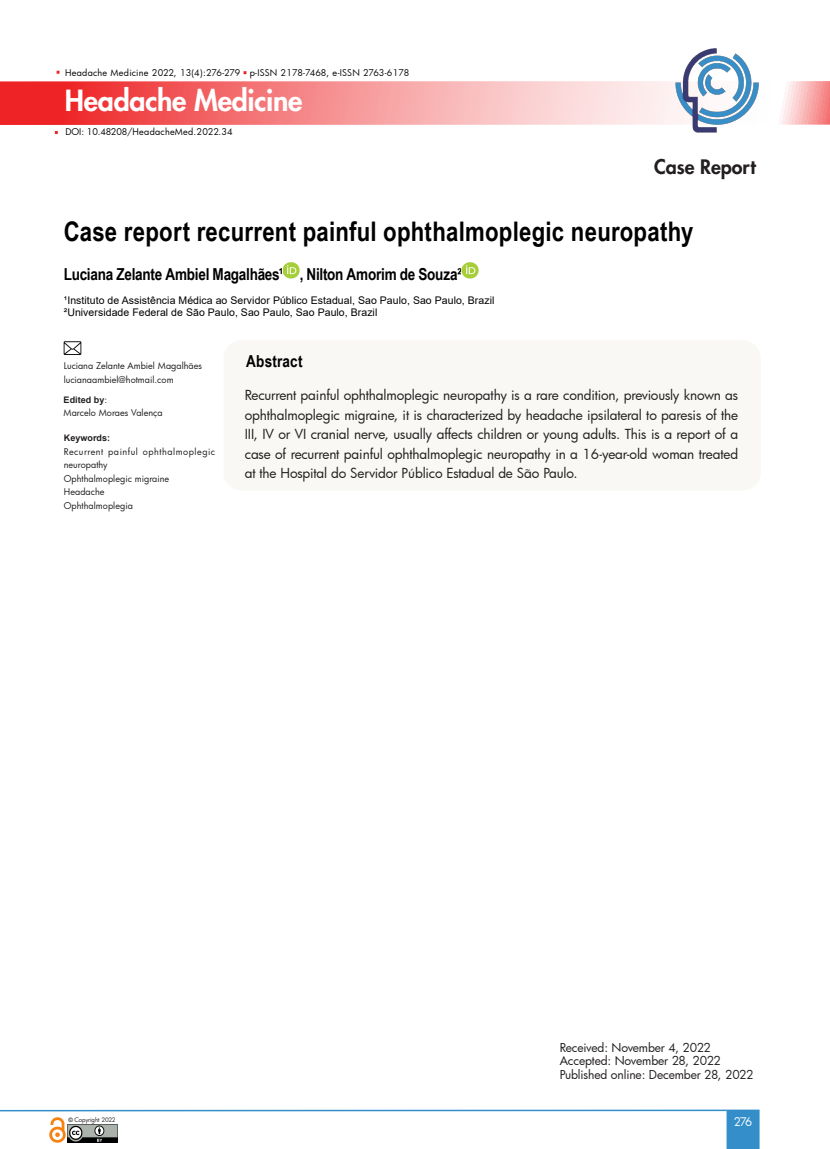
<style>
.page{position:relative;width:830px;height:1149px;background:#fff}
.page>*{position:absolute;margin:0;border:0;box-sizing:border-box;transform-origin:0 0}
.t1{font:800 28.5px "Futura";letter-spacing:-.01em;color:#fff}
.t2{font:700 27px "Arial Narrow";letter-spacing:.01em;color:#000}
.t3{font:800 19.5px "Futura";color:#231f20}
.t4{font:700 16.5px "Arial Narrow";letter-spacing:-.015em;color:#000}
.t5{font:700 16.5px "Arial Narrow";letter-spacing:.01em;color:#000}
.texto{font:13.5px/19.5px "Futura";letter-spacing:-.01em;color:#231f20;text-align:justify}
.texto-2{font:12px "Futura";letter-spacing:-.01em;color:#231f20}
.t6{font:11.55px "Futura";color:#fff}
.texto-3{font:10.5px "Arial";letter-spacing:.005em;color:#000}
.texto-4{font:9px "Futura";letter-spacing:.005em;color:#231f20}
.t7{font:9px "Futura";letter-spacing:.025em;color:#040503}
.texto-5{font:9px/13.5px "Futura";letter-spacing:.06em;color:#231f20}
.texto-6{font:700 9px "Arial";letter-spacing:.005em;color:#231f20}
.t8{font:6px "Futura";letter-spacing:-.02em;color:#231f20}
.s1{font-style:inherit}
.s2{font-family:"Futura";font-weight:400}
.s3{font-family:"Arial";font-weight:700}
</style>
<div class="page">
<svg style="left:0;top:81px;width:829px;height:44px;background:#f69394"></svg>
<svg style="left:726px;top:1109px;width:33px;height:39px"></svg>
<hr style="left:0;top:1109px;width:726px;height:1px;background:#338eca">
<img style="left:67px;top:1124px;width:50px;height:18px">
<img style="left:49px;top:1117px;width:17px;height:25px">
<img style="left:674px;top:48px;width:85px;height:85px">
<img style="left:283px;top:263px;width:17px;height:16px">
<img style="left:461px;top:263px;width:17px;height:16px">
<div style="left:223px;top:340px;width:537px;height:150px;background:#f9f8f5;border-radius:18px"></div>
<img style="left:64px;top:341px;width:18px;height:14px">
<p class="t7" style="left:65px;top:66px;width:345px">Headache Medicine 2022, 13(4):276-279 p-ISSN 2178-7468, e-ISSN 2763-6178</p>
<h1 class="t1" style="left:65px;top:83px;width:239px">Headache Medicine</h1>
<p class="t7" style="left:65px;top:125px;width:168px"><span class="s1">DOI: 10.48208/</span>HeadacheMed.2022.34</p>
<p class="t3" style="left:653px;top:154px;width:103px">Case Report</p>
<p class="t2" style="left:64px;top:211px;width:630px">Case report recurrent painful ophthalmoplegic neuropathy</p>
<p class="t4" style="left:64px;top:261px;width:399px">Luciana Zelante Ambiel Magalhães¹ , Nilton Amorim de Souza²</p>
<p class="texto-3" style="left:64px;top:293px;width:432px">¹Instituto de Assistência Médica ao Servidor Público Estadual, Sao Paulo, Sao Paulo, Brazil</p>
<p class="texto-3" style="left:64px;top:305px;width:315px">²Universidade Federal de São Paulo, Sao Paulo, Sao Paulo, Brazil</p>
<p class="t5" style="left:246px;top:349px;width:58px">Abstract</p>
<p class="texto" style="left:244px;top:385px;width:494px">Recurrent painful ophthalmoplegic neuropathy is a rare condition, previously known as ophthalmoplegic migraine, it is characterized by headache ipsilateral to paresis of the III, IV or VI cranial nerve, usually affects children or young adults. This is a report of a case of recurrent painful ophthalmoplegic neuropathy in a 16-year-old woman treated at the Hospital do Servidor Público Estadual de São Paulo.</p>
<p class="texto-4" style="left:64px;top:360px;width:140px">Luciana Zelante Ambiel Magalhães</p>
<p class="texto-4" style="left:64px;top:373px;width:111px">lucianaambiel@hotmail.com</p>
<p class="texto-6" style="left:64px;top:393px;width:45px">Edited by<span class="s2">:</span></p>
<p class="texto-4" style="left:64px;top:406px;width:100px">Marcelo Moraes Valença</p>
<p class="texto-6" style="left:64px;top:431px;width:48px">Keywords:</p>
<p class="texto-5" style="left:64px;top:444px;width:153px">Recurrent painful ophthalmoplegic neuropathy</p>
<p class="texto-4" style="left:64px;top:472px;width:107px">Ophthalmoplegic migraine</p>
<p class="texto-4" style="left:64px;top:485px;width:42px">Headache</p>
<p class="texto-4" style="left:64px;top:499px;width:70px">Ophthalmoplegia</p>
<p class="t8" style="left:69px;top:1114px;width:49px"><span class="s3">©</span> Copyright 2022</p>
<p class="texto-2" style="left:559px;top:1038px;width:153px">Received: November 4, 2022</p>
<p class="texto-2" style="left:559px;top:1052px;width:162px">Accepted: November 28, 2022</p>
<p class="texto-2" style="left:559px;top:1065px;width:195px">Published online: December 28, 2022</p>
<p class="t6" style="left:733px;top:1113px;width:20px">276</p>
</div>
